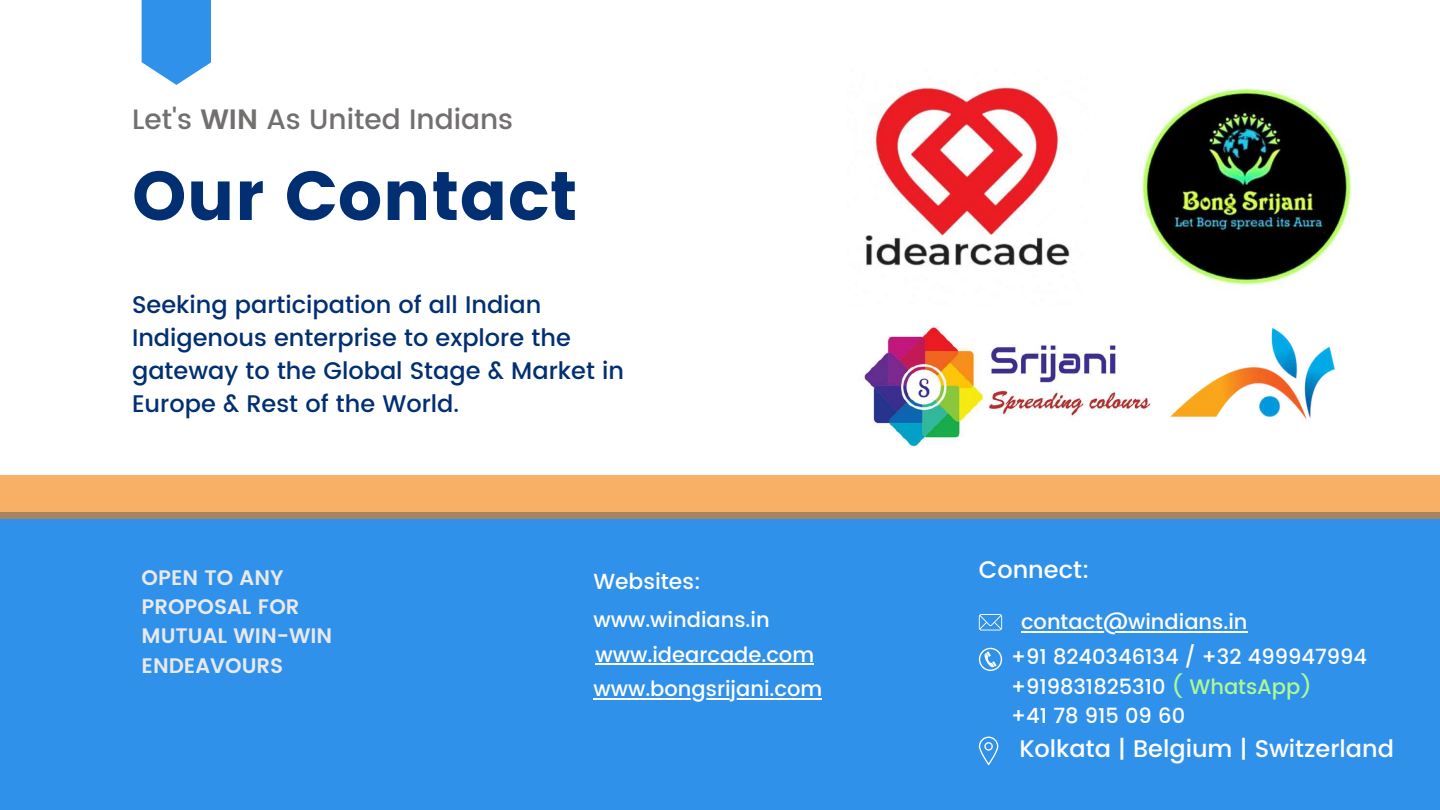
<style>
.page{position:relative;width:1440px;height:810px;background:#fff}
.page>*{position:absolute;margin:0;border:0;box-sizing:border-box;transform-origin:0 0}
.t1{font:69px "Poppins";color:#012f71}
.t2{font:500 28px "Poppins";color:#726f6f}
.t3{font:500 24px/33px "Poppins";color:#012f71}
.t4{font:500 24px "Poppins";color:#fff}
.t5{font:500 21.8px "Poppins";color:#fff}
.t6{font:500 21px/34.8px "Poppins";color:#fff}
.t7{font:600 21px/29.2px "Poppins";color:#e9e9e9}
.s1{font-weight:600}
.s2{color:#aefa93}
</style>
<div class="page">
<svg style="left:142px;top:0;width:69px;height:85px;background:#4b9fed"></svg>
<div style="left:0;top:513px;width:1440px;height:297px;background:#3091eb"></div>
<svg style="left:0;top:475px;width:1440px;height:43px;background:#eca964"></svg>
<svg style="left:979px;top:614px;width:23px;height:17px"></svg>
<svg style="left:979px;top:648px;width:23px;height:23px"></svg>
<svg style="left:979px;top:737px;width:19px;height:28px"></svg>
<img style="left:865px;top:87px;width:205px;height:179px">
<img style="left:1140px;top:88px;width:211px;height:199px">
<img style="left:858px;top:326px;width:293px;height:121px">
<img style="left:1170px;top:327px;width:165px;height:92px">
<hr style="left:595px;top:663px;width:219px;height:2px;background:#fff">
<hr style="left:593px;top:698px;width:229px;height:1px;background:#fff">
<hr style="left:1021px;top:631px;width:227px;height:1px;background:#fff">
<h2 class="t2" style="left:132px;top:103px;width:383px">Let's <span class="s1">WIN</span> As United Indians</h2>
<h1 class="t1" style="left:132px;top:156px;width:447px">Our Contact</h1>
<p class="t3" style="left:132px;top:288px;width:493px">Seeking participation of all Indian Indigenous enterprise to explore the gateway to the Global Stage &amp; Market in Europe &amp; Rest of the World.</p>
<p class="t4" style="left:979px;top:556px;width:112px">Connect:</p>
<p class="t7" style="left:142px;top:563px;width:192px">OPEN TO ANY<br>PROPOSAL FOR<br>MUTUAL WIN-WIN<br>ENDEAVOURS</p>
<p class="t5" style="left:593px;top:569px;width:109px">Websites:</p>
<p class="t6" style="left:593px;top:602px;width:230px">www.windians.in www.idearcade.com www.bongsrijani.com</p>
<p class="t6" style="left:1011px;top:605px;width:357px;text-indent:10px">contact@windians.in<br>+91 8240346134 / +32 499947994</p>
<p class="t6" style="left:1011px;top:672px;width:302px;line-height:29.2px">+919831825310 <span class="s2">( WhatsApp) </span>+41 78 915 09 60</p>
<p class="t4" style="left:1019px;top:735px;width:376px">Kolkata | Belgium | Switzerland</p>
</div>
